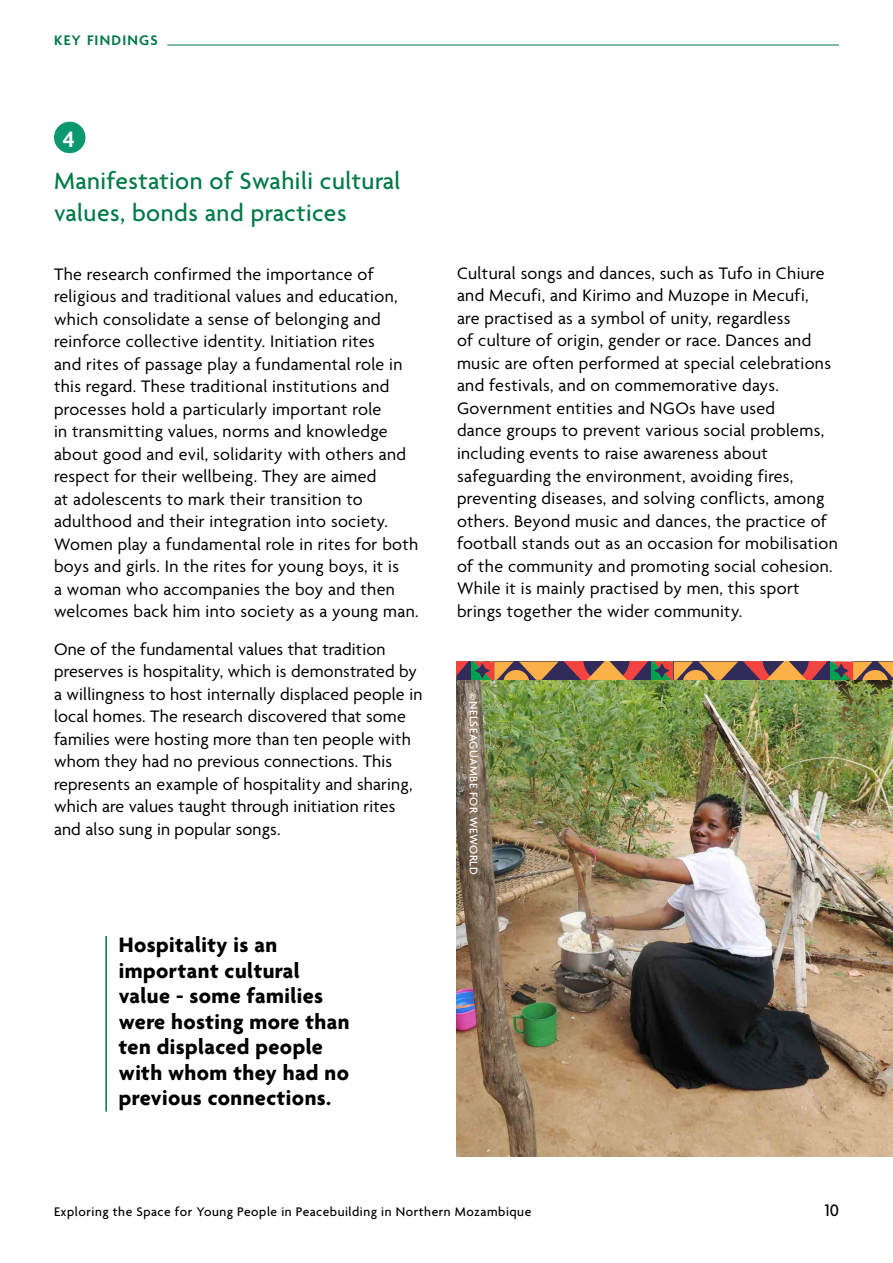
<style>
.page{position:relative;width:893px;height:1263px;background:#fff}
.page>*{position:absolute;margin:0;border:0;box-sizing:border-box;transform-origin:0 0}
.t1{font:500 25.5px/31.5px "Agenda";letter-spacing:.02em;color:#007a47}
.t2{font:600 24.3px "Agenda";color:#fff}
.t3{font:700 22.5px/25.5px "Agenda";letter-spacing:.02em;color:#000}
.t4{font:18px/22.5px "Agenda";letter-spacing:.02em;color:#000}
.t5{font:500 18px "Agenda";color:#000}
.t6{font:600 15px "Agenda";letter-spacing:.08em;color:#007a47}
.t7{font:500 13.5px "Agenda";letter-spacing:.04em;color:#000}
.t8{font:500 12px "Agenda";letter-spacing:.04em;color:#fff}
</style>
<div class="page">
<div style="left:54px;top:122px;width:32px;height:31px;background:#0c986f;border-radius:50%"></div>
<img style="left:457px;top:680px;width:436px;height:477px">
<hr style="left:105px;top:936px;width:2px;height:176px;background:#007a47">
<svg style="left:457px;top:662px;width:436px;height:18px;background:#9e684d"></svg>
<hr style="left:167px;top:45px;width:672px;height:1px;background:#007a47">
<p class="t6" style="left:54px;top:32px;width:105px">KEY FINDINGS</p>
<h2 class="t2" style="left:63px;top:126px;width:14px">4</h2>
<h1 class="t1" style="left:54px;top:167px;width:348px">Manifestation of Swahili cultural values, bonds and practices</h1>
<p class="t4" style="left:54px;top:264px;width:366px">The research confirmed the importance of religious and traditional values and education, which consolidate a sense of belonging and reinforce collective identity. Initiation rites<br>and rites of passage play a fundamental role in this regard. These traditional institutions and processes hold a particularly important role<br>in transmitting values, norms and knowledge about good and evil, solidarity with others and respect for their wellbeing. They are aimed<br>at adolescents to mark their transition to adulthood and their integration into society.<br>Women play a fundamental role in rites for both boys and girls. In the rites for young boys, it is<br>a woman who accompanies the boy and then welcomes back him into society as a young man.</p>
<p class="t4" style="left:54px;top:639px;width:370px">One of the fundamental values that tradition preserves is hospitality, which is demonstrated by a willingness to host internally displaced people in local homes. The research discovered that some families were hosting more than ten people with whom they had no previous connections. This represents an example of hospitality and sharing, which are values taught through initiation rites and also sung in popular songs.</p>
<p class="t3" style="left:119px;top:933px;width:232px">Hospitality is an important cultural value - some families were hosting more than ten displaced people with whom they had no previous connections.</p>
<p class="t4" style="left:457px;top:263px;width:382px">Cultural songs and dances, such as Tufo in Chiure and Mecufi, and Kirimo and Muzope in Mecufi,<br>are practised as a symbol of unity, regardless<br>of culture of origin, gender or race. Dances and music are often performed at special celebrations and festivals, and on commemorative days.<br>Government entities and NGOs have used<br>dance groups to prevent various social problems, including events to raise awareness about safeguarding the environment, avoiding fires, preventing diseases, and solving conflicts, among others. Beyond music and dances, the practice of football stands out as an occasion for mobilisation of the community and promoting social cohesion.<br>While it is mainly practised by men, this sport brings together the wider community.</p>
<p class="t8" style="left:480px;top:693px;width:183px;rotate:90deg">©NELSEAGUAMBE FOR WEWORLD</p>
<p class="t7" style="left:54px;top:1205px;width:479px">Exploring the Space for Young People in Peacebuilding in Northern Mozambique</p>
<p class="t5" style="left:825px;top:1201px;width:16px">10</p>
</div>
